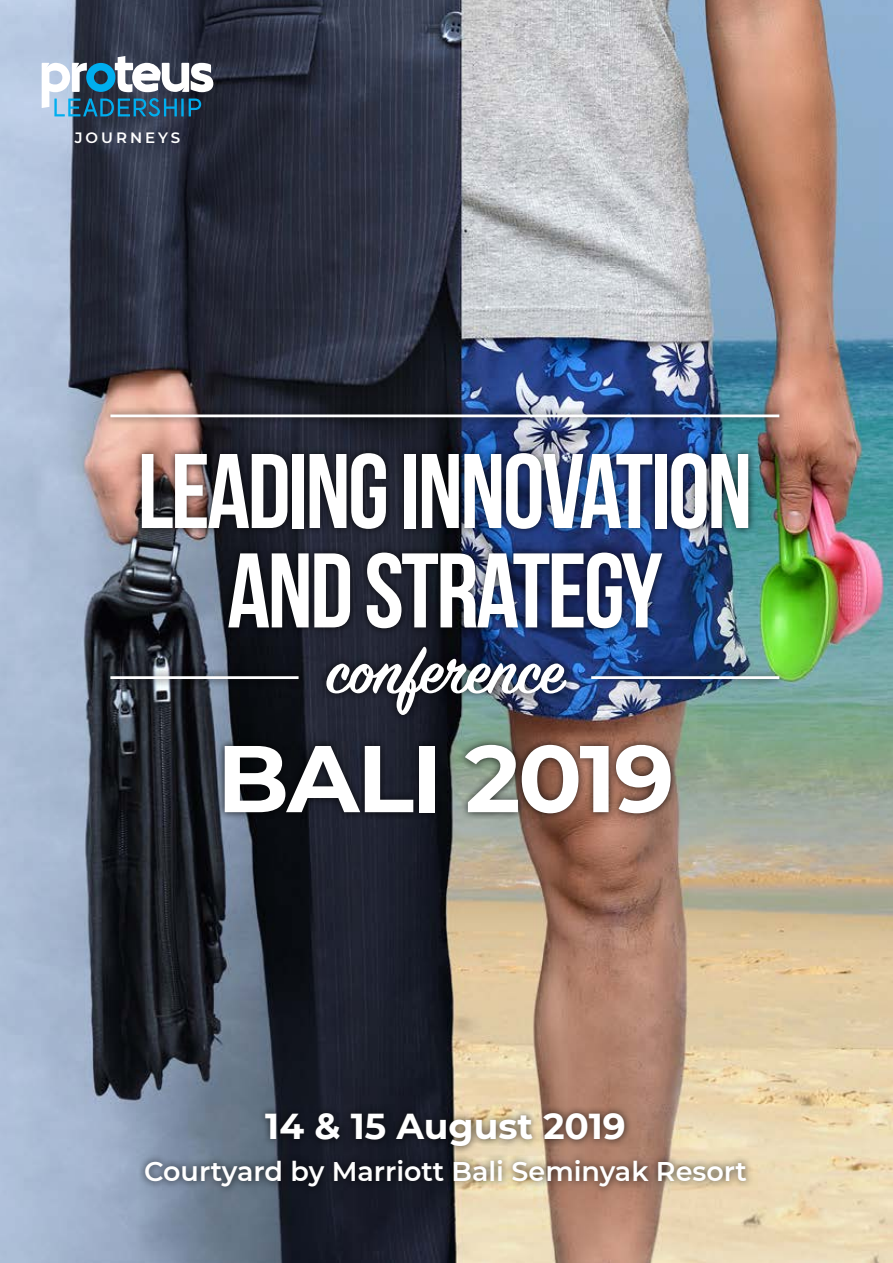
<style>
.page{position:relative;width:893px;height:1263px;background:#fff}
.page>*{position:absolute;margin:0;border:0;box-sizing:border-box;transform-origin:0 0}
.t1{font:105.75px/99.4px "Bebas Neue";letter-spacing:-.025em;color:#fff;text-align:center}
.t2{font:700 94.65px "Montserrat";letter-spacing:-.025em;color:#fff}
.t3{font:600 72.45px "Sign Painter House Script";color:#fff}
.t4{font:700 36px "Montserrat";color:#fff}
.t5{font:600 27px "Montserrat";color:#fff}
.t6{font:600 15px "Montserrat";letter-spacing:.2em;color:#fff}
</style>
<div class="page">
<img style="left:0;top:0;width:893px;height:1263px">
<svg style="left:42px;top:56px;width:171px;height:61px"></svg>
<div style="left:134px;top:445px;width:622px;height:191px;background:#000;opacity:.8"></div>
<div style="left:216px;top:737px;width:463px;height:84px;background:#000;opacity:.8"></div>
<div style="left:318px;top:639px;width:256px;height:83px;background:#000;opacity:.8"></div>
<div style="left:583px;top:668px;width:204px;height:19px;background:#000;opacity:.8"></div>
<hr style="left:591px;top:676px;width:188px;height:3px;background:#fff">
<div style="left:103px;top:668px;width:203px;height:19px;background:#000;opacity:.8"></div>
<hr style="left:110px;top:676px;width:189px;height:3px;background:#fff">
<div style="left:103px;top:406px;width:684px;height:20px;background:#000;opacity:.8"></div>
<hr style="left:110px;top:414px;width:669px;height:3px;background:#fff">
<div style="left:137px;top:1152px;width:617px;height:42px;background:#000;opacity:.75"></div>
<div style="left:258px;top:1105px;width:375px;height:49px;background:#000;opacity:.75"></div>
<p class="t6" style="left:75px;top:127px;width:107px">JOURNEYS</p>
<h1 class="t1" style="left:138px;top:440px;width:616px">LEADING INNOVATION<br>AND STRATEGY</h1>
<h3 class="t3" style="left:327px;top:627px;width:238px">conference</h3>
<h2 class="t2" style="left:217px;top:710px;width:459px">BALI 2019</h2>
<h3 class="t4" style="left:265px;top:1100px;width:362px">14 &amp; 15 August 2019</h3>
<p class="t5" style="left:144px;top:1152px;width:604px">Courtyard by Marriott Bali Seminyak Resort</p>
</div>
